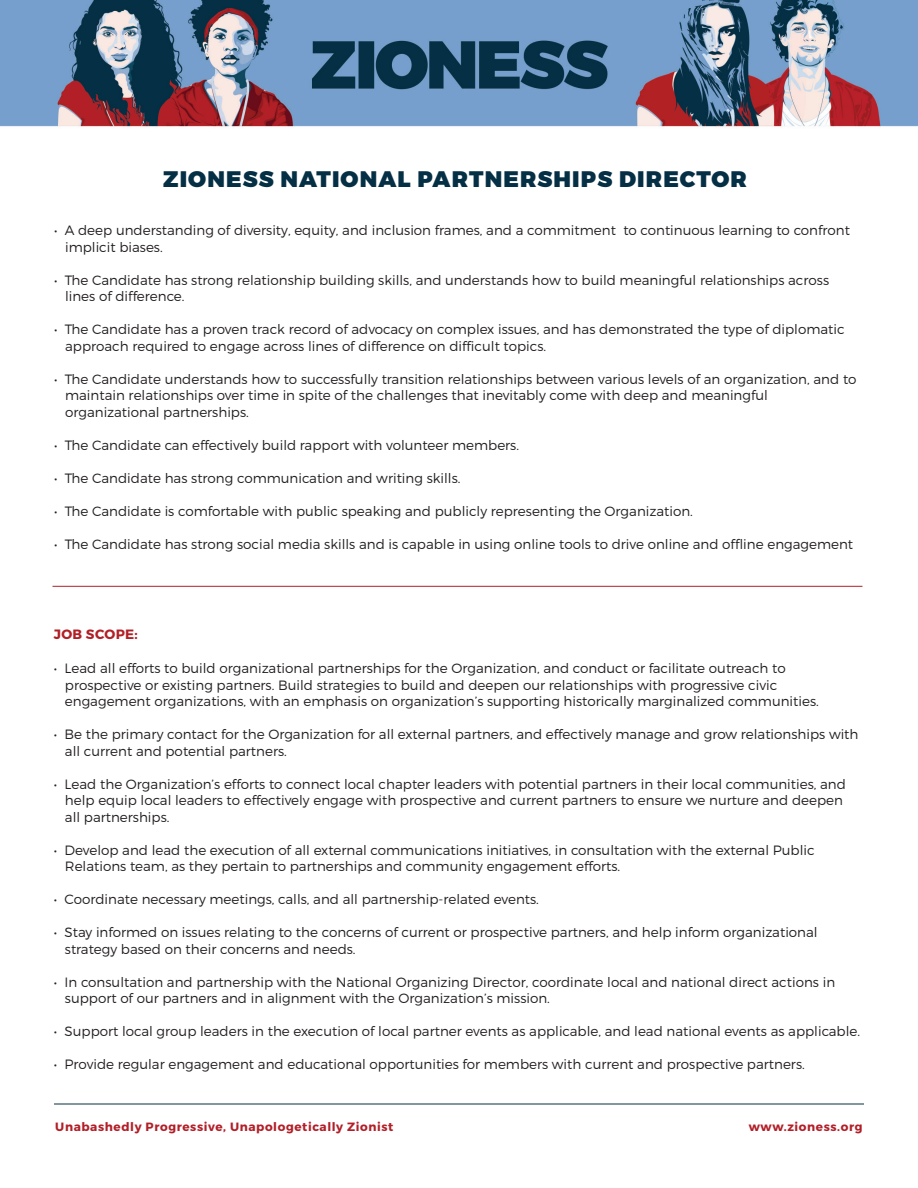
<style>
.page{position:relative;width:918px;height:1188px;background:#fff}
.page>*{position:absolute;margin:0;border:0;box-sizing:border-box;transform-origin:0 0}
.t1{font:900 22.5px "Montserrat";letter-spacing:.05em;color:#052f44}
.t2{font:300 13.5px/16.5px "Montserrat";color:#231f20}
.t3{font:700 13.5px "Montserrat";letter-spacing:.025em;color:#b12027}
.t4{font:700 12px "Montserrat";letter-spacing:.05em;color:#b21f28}
</style>
<div class="page">
<img style="left:0;top:0;width:918px;height:1104px">
<hr style="left:54px;top:1104px;width:810px;height:1px;background:#032f46">
<hr style="left:52px;top:586px;width:810px;height:1px;background:#b21f28">
<h1 class="t1" style="left:163px;top:165px;width:585px">ZIONESS NATIONAL PARTNERSHIPS DIRECTOR</h1>
<p class="t2" style="left:65px;top:222px;width:786px;text-indent:-11px">• A deep understanding of diversity, equity, and inclusion frames, and a commitment to continuous learning to confront implicit biases.</p>
<p class="t2" style="left:65px;top:271px;width:766px;text-indent:-11px">• The Candidate has strong relationship building skills, and understands how to build meaningful relationships across lines of difference.</p>
<p class="t2" style="left:65px;top:321px;width:781px;text-indent:-11px">• The Candidate has a proven track record of advocacy on complex issues, and has demonstrated the type of diplomatic approach required to engage across lines of difference on difficult topics.</p>
<p class="t2" style="left:65px;top:370px;width:793px;text-indent:-11px">• The Candidate understands how to successfully transition relationships between various levels of an organization, and to maintain relationships over time in spite of the challenges that inevitably come with deep and meaningful organizational partnerships.</p>
<p class="t2" style="left:54px;top:436px;width:467px">• The Candidate can effectively build rapport with volunteer members.</p>
<p class="t2" style="left:54px;top:469px;width:408px">• The Candidate has strong communication and writing skills.</p>
<p class="t2" style="left:54px;top:502px;width:640px">• The Candidate is comfortable with public speaking and publicly representing the Organization.</p>
<p class="t2" style="left:54px;top:535px;width:801px">• The Candidate has strong social media skills and is capable in using online tools to drive online and offline engagement</p>
<p class="t3" style="left:54px;top:626px;width:85px">JOB SCOPE:</p>
<p class="t2" style="left:65px;top:660px;width:755px;text-indent:-11px">• Lead all efforts to build organizational partnerships for the Organization, and conduct or facilitate outreach to prospective or existing partners. Build strategies to build and deepen our relationships with progressive civic engagement organizations, with an emphasis on organization’s supporting historically marginalized communities.</p>
<p class="t2" style="left:65px;top:726px;width:795px;text-indent:-11px">• Be the primary contact for the Organization for all external partners, and effectively manage and grow relationships with all current and potential partners.</p>
<p class="t2" style="left:65px;top:775px;width:783px;text-indent:-11px">• Lead the Organization’s efforts to connect local chapter leaders with potential partners in their local communities, and help equip local leaders to effectively engage with prospective and current partners to ensure we nurture and deepen all partnerships.</p>
<p class="t2" style="left:65px;top:841px;width:751px;text-indent:-11px">• Develop and lead the execution of all external communications initiatives, in consultation with the external Public<br>Relations team, as they pertain to partnerships and community engagement efforts.</p>
<p class="t2" style="left:54px;top:891px;width:487px">• Coordinate necessary meetings, calls, and all partnership-related events.</p>
<p class="t2" style="left:65px;top:924px;width:754px;text-indent:-11px">• Stay informed on issues relating to the concerns of current or prospective partners, and help inform organizational strategy based on their concerns and needs.</p>
<p class="t2" style="left:65px;top:973px;width:772px;text-indent:-11px">• In consultation and partnership with the National Organizing Director, coordinate local and national direct actions in support of our partners and in alignment with the Organization’s mission.</p>
<p class="t2" style="left:54px;top:1023px;width:808px">• Support local group leaders in the execution of local partner events as applicable, and lead national events as applicable.</p>
<p class="t2" style="left:54px;top:1056px;width:752px">• Provide regular engagement and educational opportunities for members with current and prospective partners.</p>
<p class="t4" style="left:55px;top:1119px;width:340px">Unabashedly Progressive, Unapologetically Zionist</p>
<p class="t4" style="left:749px;top:1119px;width:115px">www.zioness.org</p>
</div>
